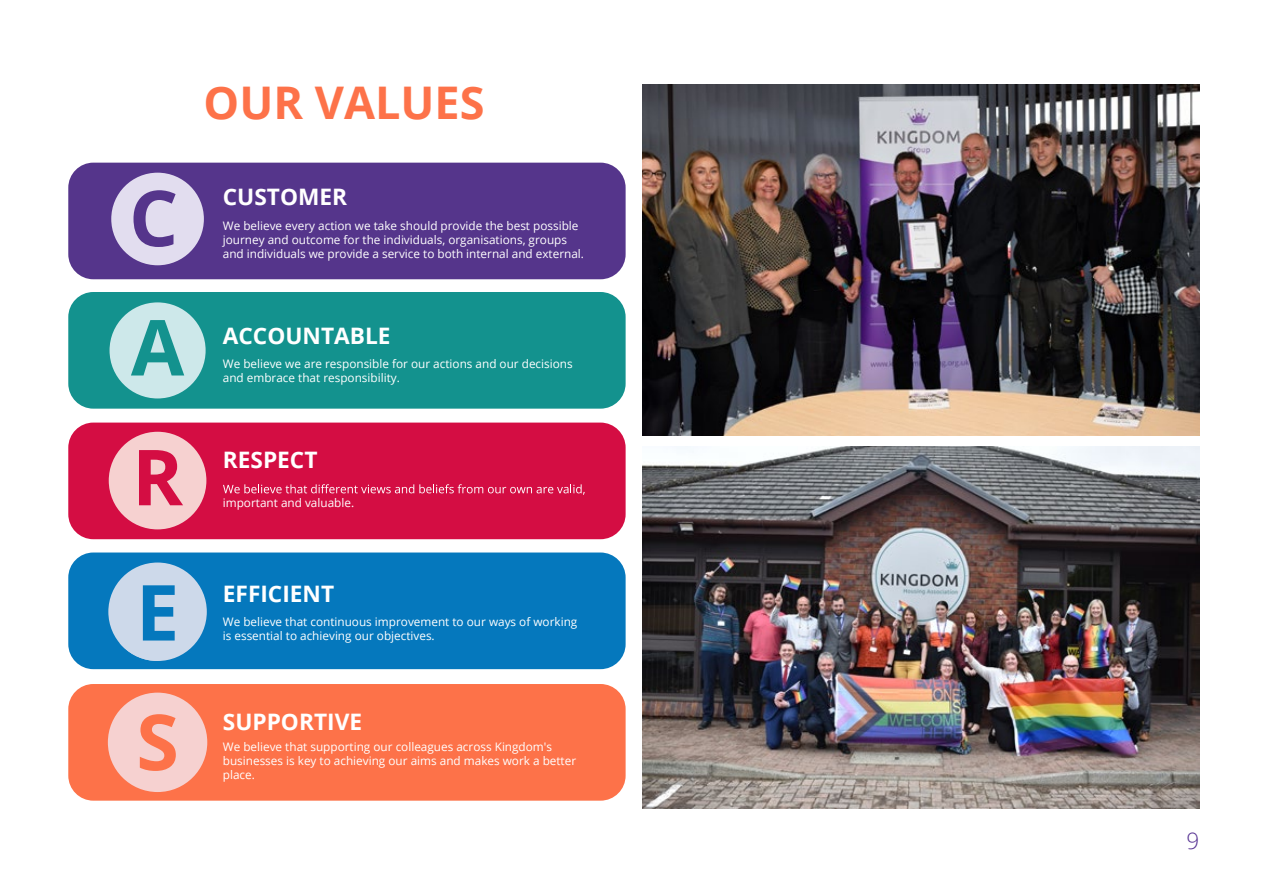
<style>
.page{position:relative;width:1263px;height:893px;background:#fff}
.page>*{position:absolute;margin:0;border:0;box-sizing:border-box;transform-origin:0 0}
.t1{font:700 77.4px "Open Sans";color:#55358b}
.t2{font:700 77.4px "Open Sans";color:#13928e}
.t3{font:700 77.4px "Open Sans";color:#d40d43}
.t4{font:700 77.4px "Open Sans";color:#0578bd}
.t5{font:700 77.4px "Open Sans";color:#fd7249}
.t6{font:700 45px "Open Sans";color:#fd7249}
.t7{font:700 22.65px "Open Sans";color:#fff}
.t8{font:300 22.5px "Open Sans";color:#573393}
.t9{font:11.7px/14.1px "Open Sans";color:#fff}
</style>
<div class="page">
<div style="left:68px;top:163px;width:558px;height:116px;background:#55358b;border-radius:25px"></div>
<div style="left:68px;top:684px;width:558px;height:117px;background:#fd7249;border-radius:25px"></div>
<div style="left:68px;top:292px;width:558px;height:117px;background:#13928e;border-radius:25px"></div>
<div style="left:68px;top:423px;width:558px;height:116px;background:#d40d43;border-radius:25px"></div>
<div style="left:68px;top:552px;width:558px;height:117px;background:#0578bd;border-radius:25px"></div>
<svg style="left:223px;top:484px;width:362px;height:11px"></svg>
<div style="left:111px;top:173px;width:93px;height:92px;background:#e2ddef;border-radius:50%"></div>
<div style="left:110px;top:302px;width:96px;height:96px;background:#cde8ea;border-radius:50%"></div>
<div style="left:109px;top:432px;width:97px;height:97px;background:#f6d1d0;border-radius:50%"></div>
<div style="left:108px;top:562px;width:99px;height:99px;background:#cdd9ea;border-radius:50%"></div>
<svg style="left:119px;top:642px;width:42px;height:19px"></svg>
<div style="left:108px;top:693px;width:99px;height:99px;background:#f6d1d0;border-radius:50%"></div>
<img style="left:643px;top:85px;width:556px;height:351px">
<img style="left:643px;top:446px;width:556px;height:362px">
<h2 class="t6" style="left:203px;top:71px;width:282px">OUR VALUES</h2>
<h1 class="t1" style="left:129px;top:163px;width:51px">C</h1>
<h1 class="t2" style="left:131px;top:293px;width:55px">A</h1>
<h1 class="t3" style="left:132px;top:423px;width:53px">R</h1>
<h3 class="t7" style="left:223px;top:181px;width:126px">CUSTOMER</h3>
<p class="t9" style="left:223px;top:218px;width:363px">We believe every action we take should provide the best possible journey and outcome for the individuals, organisations, groups and individuals we provide a service to both internal and external.</p>
<h3 class="t7" style="left:223px;top:320px;width:169px">ACCOUNTABLE</h3>
<p class="t9" style="left:223px;top:356px;width:351px">We believe we are responsible for our actions and our decisions and embrace that responsibility.</p>
<h3 class="t7" style="left:223px;top:444px;width:96px">RESPECT</h3>
<p class="t9" style="left:223px;top:496px;width:133px">important and valuable.</p>
<h1 class="t4" style="left:136px;top:558px;width:45px">E</h1>
<h1 class="t5" style="left:136px;top:687px;width:44px">S</h1>
<h3 class="t7" style="left:223px;top:578px;width:113px">EFFICIENT</h3>
<p class="t9" style="left:223px;top:615px;width:356px">We believe that continuous improvement to our ways of working is essential to achieving our objectives.</p>
<h3 class="t7" style="left:223px;top:706px;width:141px">SUPPORTIVE</h3>
<p class="t9" style="left:223px;top:739px;width:355px">We believe that supporting our colleagues across Kingdom's businesses is key to achieving our aims and makes work a better place.</p>
<h3 class="t8" style="left:1186px;top:825px;width:14px">9</h3>
</div>
